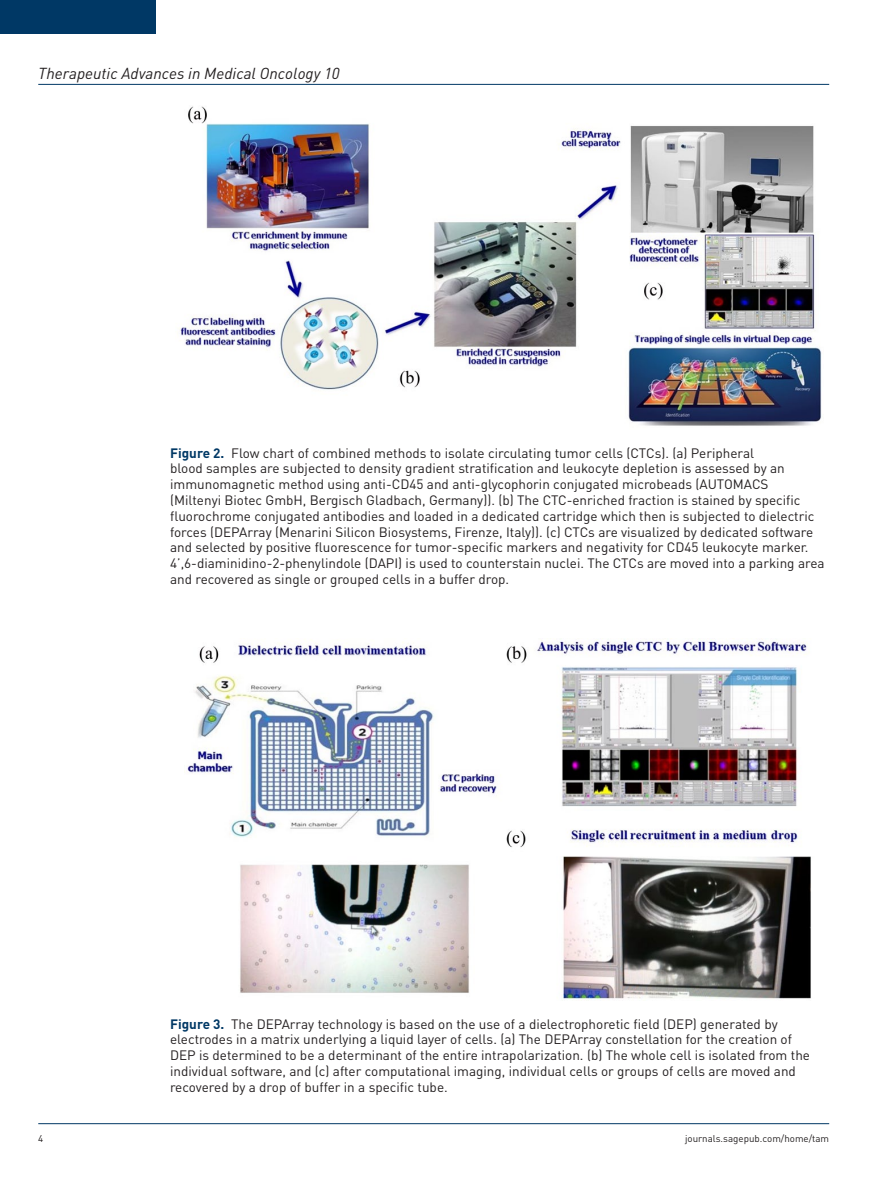
<style>
.page{position:relative;width:893px;height:1191px;background:#fff}
.page>*{position:absolute;margin:0;border:0;box-sizing:border-box;transform-origin:0 0}
.t1{font:italic 15.75px "DIN";color:#231f20}
.t2{font:13.5px/15.8px "DIN";color:#231f20}
.t3{font:9.75px "DIN";color:#231f20}
.s1{font-weight:700;color:#003865}
</style>
<div class="page">
<hr style="left:38px;top:84px;width:791px;height:1px;background:#003865">
<hr style="left:38px;top:1123px;width:791px;height:1px;background:#003865">
<div style="left:0;top:0;width:155px;height:34px;background:#003865"></div>
<img style="left:187px;top:640px;width:624px;height:359px">
<img style="left:180px;top:106px;width:642px;height:320px">
<p class="t1" style="left:38px;top:63px;width:303px">Therapeutic Advances in Medical Oncology 10</p>
<p class="t2" style="left:170px;top:445px;width:656px"><span class="s1">Figure 2.</span> Flow chart of combined methods to isolate circulating tumor cells (CTCs). (a) Peripheral<br>blood samples are subjected to density gradient stratification and leukocyte depletion is assessed by an immunomagnetic method using anti-CD45 and anti-glycophorin conjugated microbeads (AUTOMACS<br>(Miltenyi Biotec GmbH, Bergisch Gladbach, Germany)). (b) The CTC-enriched fraction is stained by specific fluorochrome conjugated antibodies and loaded in a dedicated cartridge which then is subjected to dielectric forces (DEPArray (Menarini Silicon Biosystems, Firenze, Italy)). (c) CTCs are visualized by dedicated software and selected by positive fluorescence for tumor-specific markers and negativity for CD45 leukocyte marker.<br>4’,6-diaminidino-2-phenylindole (DAPI) is used to counterstain nuclei. The CTCs are moved into a parking area and recovered as single or grouped cells in a buffer drop.</p>
<p class="t2" style="left:170px;top:1015px;width:641px"><span class="s1">Figure 3.</span> The DEPArray technology is based on the use of a dielectrophoretic field (DEP) generated by electrodes in a matrix underlying a liquid layer of cells. (a) The DEPArray constellation for the creation of DEP is determined to be a determinant of the entire intrapolarization. (b) The whole cell is isolated from the individual software, and (c) after computational imaging, individual cells or groups of cells are moved and recovered by a drop of buffer in a specific tube.</p>
<p class="t3" style="left:38px;top:1132px;width:7px">4</p>
<p class="t3" style="left:685px;top:1132px;width:146px">journals.sagepub.com/home/tam</p>
</div>
